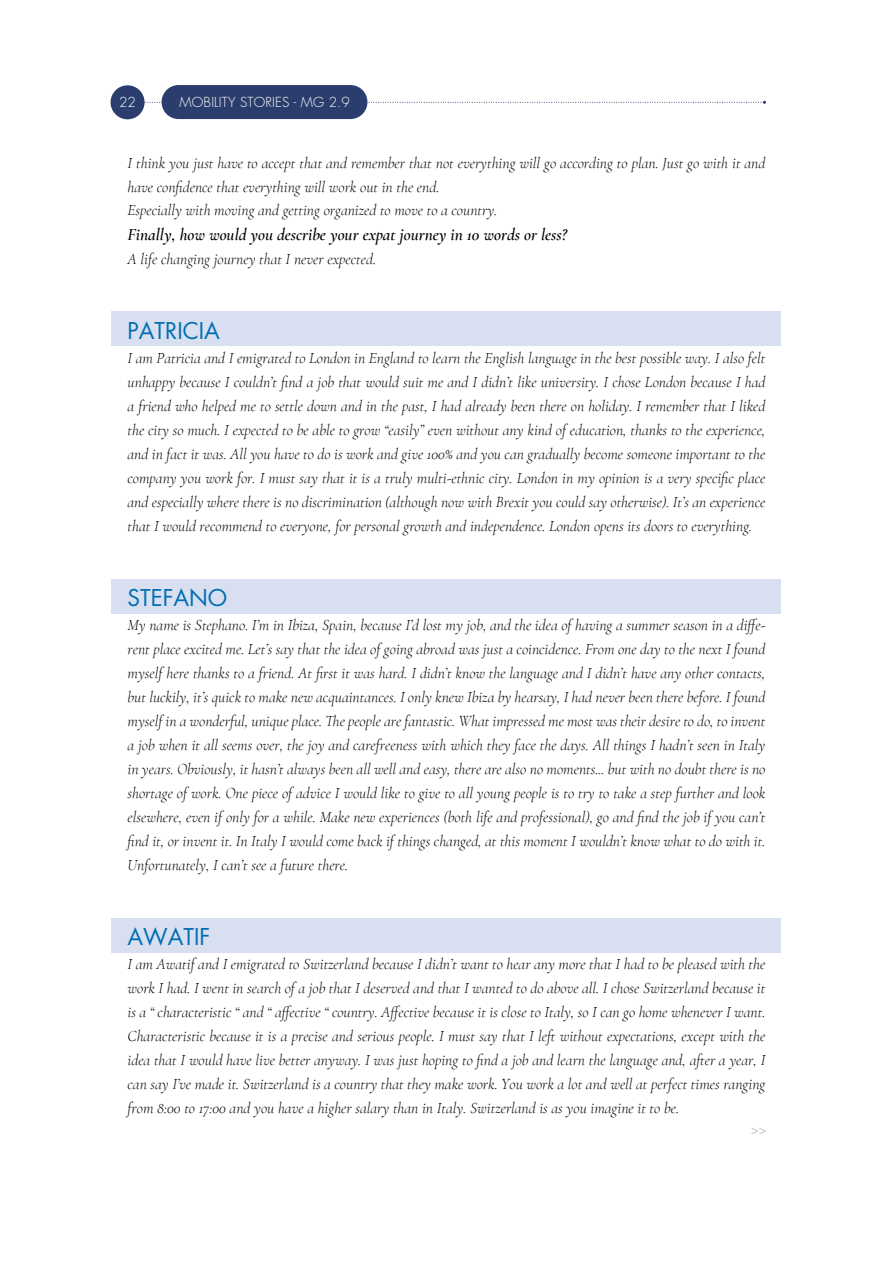
<style>
.page{position:relative;width:893px;height:1263px;background:#fff}
.page>*{position:absolute;margin:0;border:0;box-sizing:border-box;transform-origin:0 0}
.t1{font:22.5px "Futura Std";color:#006eb1}
.t2{font:italic 600 17.1px "Cormorant Garamond";color:#000}
.t3{font:italic 300 15.6px/24px "Cormorant Garamond";color:#000;text-align:justify}
.t4{font:300 13.5px "Futura Std";letter-spacing:.01em;color:#fff}
.t5{font:300 12px "Futura Std";color:#9d9d9c}
</style>
<div class="page">
<svg style="left:145px;top:101px;width:621px;height:3px"></svg>
<div style="left:111px;top:85px;width:34px;height:34px;background:#2b3d6c;border-radius:50%"></div>
<div style="left:112px;top:311px;width:669px;height:34px;background:#d7dff1"></div>
<div style="left:112px;top:579px;width:669px;height:34px;background:#d7dff1"></div>
<div style="left:112px;top:918px;width:669px;height:34px;background:#d7dff1"></div>
<div style="left:162px;top:85px;width:205px;height:34px;background:#2b3d6c;border-radius:17px"></div>
<p class="t4" style="left:119px;top:94px;width:18px">22</p>
<p class="t4" style="left:180px;top:94px;width:172px">MOBILITY STORIES - MG 2.9</p>
<p class="t3" style="left:128px;top:151px;width:639px;text-align:left">I think you just have to accept that and remember that not everything will go according to plan. Just go with it and have confidence that everything will work out in the end.<br>Especially with moving and getting organized to move to a country.</p>
<p class="t2" style="left:128px;top:224px;width:441px">Finally, how would you describe your expat journey in 10 words or less?</p>
<p class="t3" style="left:128px;top:247px;width:250px">A life changing journey that I never expected.</p>
<h1 class="t1" style="left:128px;top:316px;width:94px">PATRICIA</h1>
<p class="t3" style="left:128px;top:346px;width:639px">I am Patricia and I emigrated to London in England to learn the English language in the best possible way. I also felt unhappy because I couldn’t find a job that would suit me and I didn’t like university. I chose London because I had a friend who helped me to settle down and in the past, I had already been there on holiday. I remember that I liked the city so much. I expected to be able to grow “easily” even without any kind of education, thanks to the experience, and in fact it was. All you have to do is work and give 100% and you can gradually become someone important to the company you work for. I must say that it is a truly multi-ethnic city. London in my opinion is a very specific place and especially where there is no discrimination (although now with Brexit you could say otherwise). It’s an experience that I would recommend to everyone, for personal growth and independence. London opens its doors to everything.</p>
<h1 class="t1" style="left:128px;top:583px;width:101px">STEFANO</h1>
<p class="t3" style="left:128px;top:613px;width:639px">My name is Stephano. I’m in Ibiza, Spain, because I’d lost my job, and the idea of having a summer season in a diffe&shy;rent place excited me. Let’s say that the idea of going abroad was just a coincidence. From one day to the next I found myself here thanks to a friend. At first it was hard. I didn’t know the language and I didn’t have any other contacts, but luckily, it’s quick to make new acquaintances. I only knew Ibiza by hearsay, I had never been there before. I found myself in a wonderful, unique place. The people are fantastic. What impressed me most was their desire to do, to invent a job when it all seems over, the joy and carefreeness with which they face the days. All things I hadn’t seen in Italy in years. Obviously, it hasn’t always been all well and easy, there are also no moments... but with no doubt there is no shortage of work. One piece of advice I would like to give to all young people is to try to take a step further and look elsewhere, even if only for a while. Make new experiences (both life and professional), go and find the job if you can’t find it, or invent it. In Italy I would come back if things changed, at this moment I wouldn’t know what to do with it.<br>Unfortunately, I can’t see a future there.</p>
<h1 class="t1" style="left:128px;top:922px;width:84px">AWATIF</h1>
<p class="t3" style="left:128px;top:952px;width:639px">I am Awatif and I emigrated to Switzerland because I didn’t want to hear any more that I had to be pleased with the work I had. I went in search of a job that I deserved and that I wanted to do above all. I chose Switzerland because it is a “ characteristic “ and “ affective “ country. Affective because it is close to Italy, so I can go home whenever I want.<br>Characteristic because it is a precise and serious people. I must say that I left without expectations, except with the idea that I would have live better anyway. I was just hoping to find a job and learn the language and, after a year, I can say I’ve made it. Switzerland is a country that they make work. You work a lot and well at perfect times ranging from 8:00 to 17:00 and you have a higher salary than in Italy. Switzerland is as you imagine it to be.</p>
<p class="t5" style="left:751px;top:1122px;width:16px">&gt;&gt;</p>
</div>
